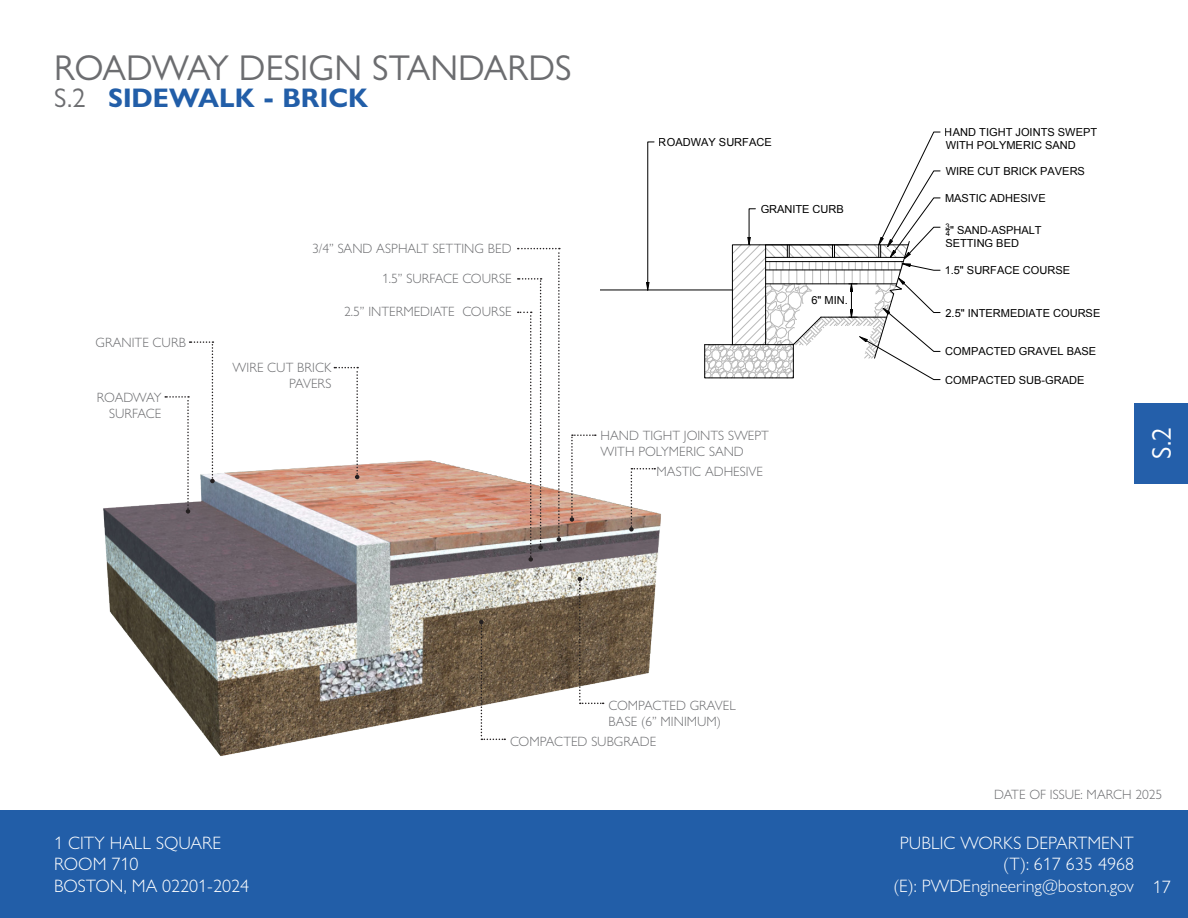
<style>
.page{position:relative;width:1188px;height:918px;background:#fff}
.page>*{position:absolute;margin:0;border:0;box-sizing:border-box;transform-origin:0 0}
.t1{font:36px "Gill Sans Nova";color:#6c6d70}
.t2{font:700 27px "Gill Sans Nova";color:#225ea8}
.t3{font:27px "Gill Sans Nova";color:#fff}
.t4{font:300 18px/21.6px "Gill Sans Nova";color:#fff}
.t5{font:300 13.5px/16.2px "Gill Sans Nova";color:#6c6d70}
.t6{font:300 13.5px/16.2px "Gill Sans Nova";letter-spacing:-.025em;color:#6c6d70;text-align:right}
.t7{font:11.1px/13.2px "Arial";color:#000}
.t8{font:7.8px "Arial";color:#000}
.s1{font-weight:400;color:#6c6d70}
</style>
<div class="page">
<div style="left:0;top:810px;width:1188px;height:108px;background:#225ea8"></div>
<div style="left:1134px;top:403px;width:54px;height:81px;background:#245faa"></div>
<svg style="left:600px;top:131px;width:351px;height:250px"></svg>
<img style="left:103px;top:434px;width:558px;height:322px">
<svg style="left:334px;top:367px;width:25px;height:112px"></svg>
<svg style="left:165px;top:341px;width:50px;height:173px"></svg>
<svg style="left:518px;top:248px;width:43px;height:314px"></svg>
<svg style="left:578px;top:577px;width:26px;height:127px"></svg>
<svg style="left:479px;top:620px;width:26px;height:120px"></svg>
<svg style="left:570px;top:434px;width:26px;height:88px"></svg>
<svg style="left:629px;top:468px;width:26px;height:64px"></svg>
<h1 class="t1" style="left:54px;top:46px;width:519px">ROADWAY DESIGN STANDARDS</h1>
<h2 class="t2" style="left:54px;top:81px;width:316px"><span class="s1">S.2</span> SIDEWALK - BRICK</h2>
<p class="t5" style="left:312px;top:240px;width:201px">3/4” SAND ASPHALT SETTING BED</p>
<p class="t5" style="left:96px;top:334px;width:92px">GRANITE CURB</p>
<p class="t6" style="left:97px;top:389px;width:66px">ROADWAY<br>SURFACE</p>
<p class="t5" style="left:382px;top:270px;width:131px">1.5” SURFACE COURSE</p>
<p class="t5" style="left:344px;top:303px;width:169px">2.5” INTERMEDIATE COURSE</p>
<p class="t5" style="left:233px;top:359px;width:100px;text-align:right">WIRE CUT BRICK<br>PAVERS</p>
<p class="t7" style="left:659px;top:136px;width:114px">ROADWAY SURFACE</p>
<p class="t7" style="left:760px;top:202px;width:85px">GRANITE CURB</p>
<p class="t7" style="left:811px;top:294px;width:38px">6" MIN.</p>
<p class="t5" style="left:601px;top:427px;width:170px">HAND TIGHT JOINTS SWEPT<br>WITH POLYMERIC SAND</p>
<p class="t5" style="left:656px;top:463px;width:108px">MASTIC ADHESIVE</p>
<p class="t5" style="left:608px;top:697px;width:129px">COMPACTED GRAVEL<br>BASE (6” MINIMUM)</p>
<p class="t5" style="left:510px;top:733px;width:148px">COMPACTED SUBGRADE</p>
<p class="t7" style="left:945px;top:126px;width:154px">HAND TIGHT JOINTS SWEPT<br>WITH POLYMERIC SAND</p>
<p class="t7" style="left:946px;top:165px;width:141px">WIRE CUT BRICK PAVERS</p>
<p class="t7" style="left:945px;top:192px;width:102px">MASTIC ADHESIVE</p>
<p class="t8" style="left:946px;top:221px;width:6px">3</p>
<p class="t7" style="left:945px;top:223px;width:98px"><sub>4</sub>" SAND-ASPHALT<br>SETTING BED</p>
<p class="t7" style="left:945px;top:264px;width:127px">1.5" SURFACE COURSE</p>
<p class="t7" style="left:945px;top:306px;width:156px">2.5" INTERMEDIATE COURSE</p>
<p class="t7" style="left:945px;top:345px;width:152px">COMPACTED GRAVEL BASE</p>
<p class="t7" style="left:945px;top:373px;width:141px">COMPACTED SUB-GRADE</p>
<h2 class="t3" style="left:1145px;top:459px;width:33px;rotate:-90deg">S.2</h2>
<p class="t5" style="left:994px;top:786px;width:170px">DATE OF ISSUE: MARCH 2025</p>
<h3 class="t4" style="left:54px;top:831px;width:197px">1 CITY HALL SQUARE<br>ROOM 710<br>BOSTON, MA 02201-2024</h3>
<h3 class="t4" style="left:900px;top:831px;width:236px">PUBLIC WORKS DEPARTMENT</h3>
<h3 class="t4" style="left:1003px;top:853px;width:132px">(T): 617 635 4968</h3>
<h3 class="t4" style="left:894px;top:875px;width:279px">(E): PWDEngineering@boston.gov 17</h3>
</div>
